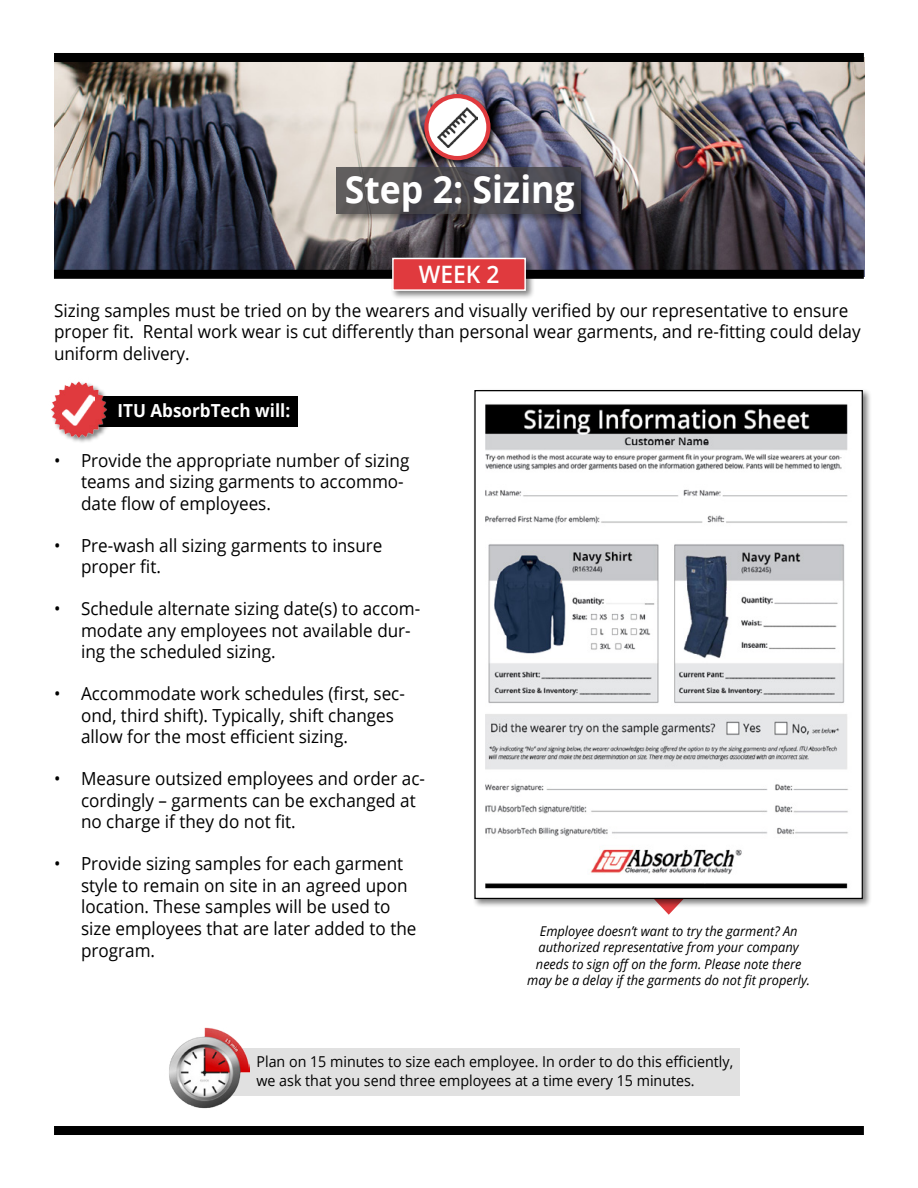
<style>
.page{position:relative;width:918px;height:1188px;background:#fff}
.page>*{position:absolute;margin:0;border:0;box-sizing:border-box;transform-origin:0 0}
.t1{font:700 37.5px "Open Sans";color:#fff;scale:.95 1}
.t2{font:600 24px "Open Sans";color:#fff;scale:.95 1}
.t3{font:18px/21.6px "Open Sans";color:#000;scale:.95 1}
.t4{font:700 18px "Open Sans";color:#fff;scale:.95 1}
.t5{font:15px/19.5px "Open Sans";color:#000;scale:.95 1}
.t6{font:italic 13.5px/16.5px "Open Sans";color:#000;text-align:center;scale:.95 1}
</style>
<div class="page">
<svg style="left:662px;top:908px;width:13px;height:7px"></svg>
<div style="left:54px;top:1126px;width:810px;height:9px;background:#000"></div>
<img style="left:54px;top:62px;width:810px;height:208px">
<div style="left:54px;top:270px;width:810px;height:9px;background:#000"></div>
<div style="left:54px;top:53px;width:810px;height:9px;background:#000"></div>
<div style="left:424px;top:94px;width:73px;height:72px;background:#000;opacity:.75"></div>
<svg style="left:426px;top:96px;width:62px;height:62px"></svg>
<div style="left:424px;top:94px;width:67px;height:66px;border:4px solid #e03a3e;border-radius:50%"></div>
<img style="left:438px;top:108px;width:40px;height:40px">
<div style="left:212px;top:1049px;width:527px;height:47px;background:#e1e1e1"></div>
<img style="left:169px;top:1027px;width:81px;height:82px">
<div style="left:473px;top:389px;width:400px;height:519px;background:#000;opacity:.5"></div>
<img style="left:476px;top:392px;width:385px;height:505px">
<div style="left:68px;top:396px;width:230px;height:30px;background:#000"></div>
<div style="left:50px;top:380px;width:64px;height:65px;background:#000;opacity:.5"></div>
<img style="left:50px;top:380px;width:59px;height:61px">
<img style="left:63px;top:395px;width:31px;height:31px">
<div style="left:391px;top:256px;width:144px;height:44px;background:#000;opacity:.5"></div>
<div style="left:392px;top:258px;width:134px;height:33px;background:#e03a3e;border:2px solid #fff"></div>
<div style="left:335px;top:165px;width:255px;height:58px;background:#000;opacity:.5"></div>
<svg style="left:337px;top:167px;width:244px;height:47px;background:#4f4d51"></svg>
<h1 class="t1" style="left:345px;top:163px;width:244px">Step 2: Sizing</h1>
<h2 class="t2" style="left:419px;top:258px;width:86px">WEEK 2</h2>
<p class="t3" style="left:54px;top:299px;width:851px">Sizing samples must be tried on by the wearers and visually verified by our representative to ensure proper fit. Rental work wear is cut differently than personal wear garments, and re-fitting could delay uniform delivery.</p>
<p class="t4" style="left:125px;top:392px;width:183px">ITU AbsorbTech will:</p>
<p class="t4" style="left:118px;top:398px;width:183px">ITU AbsorbTech will:</p>
<p class="t3" style="left:81px;top:449px;width:347px;text-indent:-27px">• Provide the appropriate number of sizing teams and sizing garments to accommo&shy;date flow of employees.</p>
<p class="t3" style="left:81px;top:534px;width:319px;text-indent:-27px">• Pre-wash all sizing garments to insure proper fit.</p>
<p class="t3" style="left:81px;top:597px;width:359px;text-indent:-27px">• Schedule alternate sizing date(s) to accom&shy;modate any employees not available dur&shy;ing the scheduled sizing.</p>
<p class="t3" style="left:81px;top:682px;width:342px;text-indent:-27px">• Accommodate work schedules (first, sec&shy;ond, third shift). Typically, shift changes allow for the most efficient sizing.</p>
<p class="t3" style="left:81px;top:767px;width:364px;text-indent:-27px">• Measure outsized employees and order ac&shy;cordingly – garments can be exchanged at no charge if they do not fit.</p>
<p class="t3" style="left:81px;top:853px;width:355px;text-indent:-27px">• Provide sizing samples for each garment style to remain on site in an agreed upon location. These samples will be used to size employees that are later added to the program.</p>
<p class="t6" style="left:527px;top:922px;width:299px">Employee doesn’t want to try the garment? An authorized representative from your company needs to sign off on the form. Please note there may be a delay if the garments do not fit properly.</p>
<p class="t5" style="left:257px;top:1051px;width:503px">Plan on 15 minutes to size each employee. In order to do this efficiently, we ask that you send three employees at a time every 15 minutes.</p>
</div>
